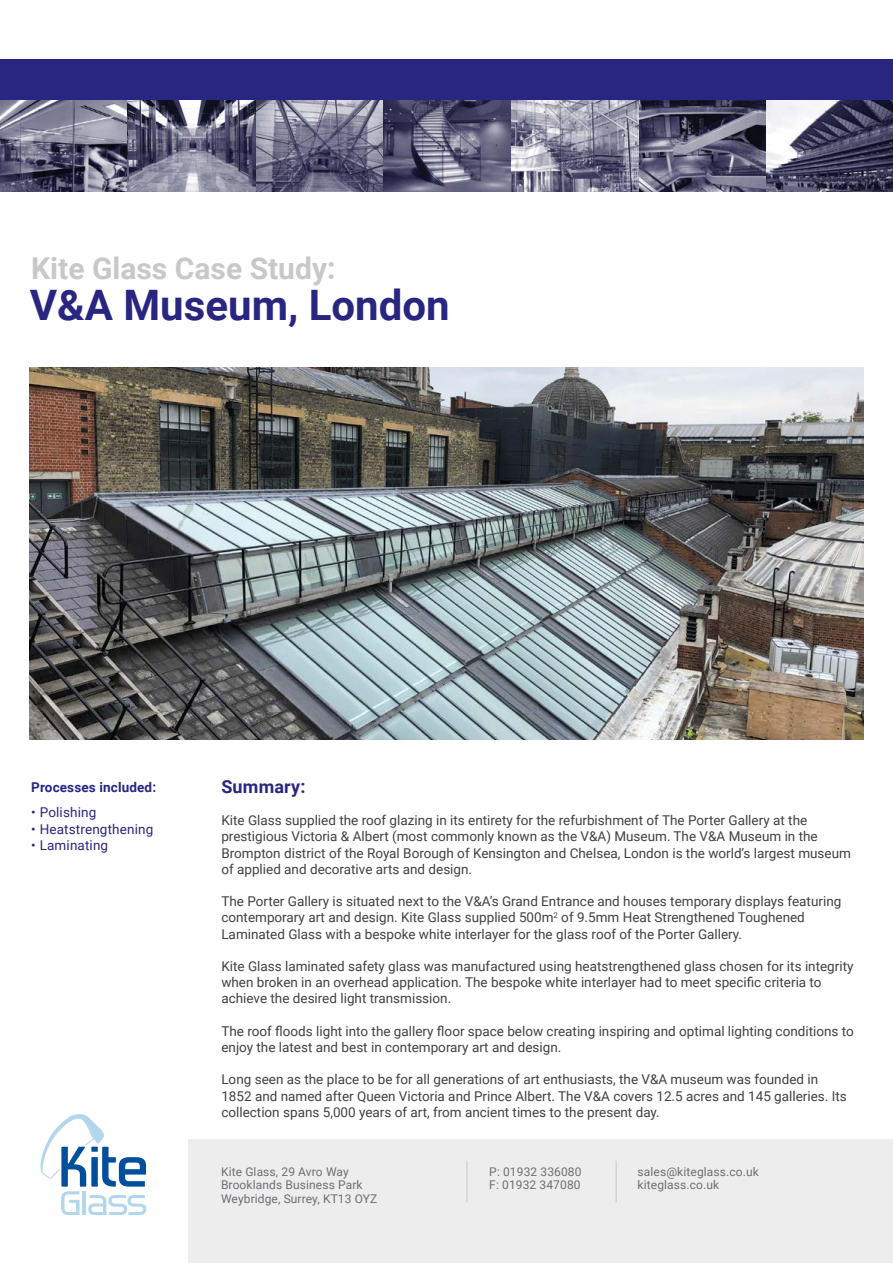
<style>
.page{position:relative;width:893px;height:1263px;background:#fff}
.page>*{position:absolute;margin:0;border:0;box-sizing:border-box;transform-origin:0 0}
.t1{font:700 65.85px "Forgotten Futurist";letter-spacing:-.06em;color:#004f9d;scale:1.17 1}
.t2{font:700 42px "Roboto";color:#292682}
.t3{font:700 30px "Roboto";color:#c7c8ca}
.t4{font:700 18px "Roboto";letter-spacing:.01em;color:#292682}
.t5{font:13.5px/16.2px "Roboto";color:#414042}
.t6{font:13.5px "Roboto";letter-spacing:.01em;color:#292682}
.t7{font:700 13.5px "Roboto";letter-spacing:.01em;color:#292682}
.t8{font:12px/13.5px "Roboto";letter-spacing:.01em;color:#6d6e71}
.s1{color:#282781}
</style>
<div class="page">
<img style="left:30px;top:368px;width:833px;height:372px">
<img style="left:510px;top:100px;width:383px;height:92px">
<svg style="left:638px;top:100px;width:128px;height:92px;background:#58596f"></svg>
<svg style="left:511px;top:100px;width:127px;height:92px;background:#9191a4"></svg>
<svg style="left:383px;top:100px;width:127px;height:92px;background:#5d5d78"></svg>
<svg style="left:255px;top:100px;width:128px;height:92px;background:#76768d"></svg>
<svg style="left:0;top:100px;width:128px;height:92px;background:#727387"></svg>
<div style="left:188px;top:1139px;width:705px;height:124px;background:#ededee"></div>
<hr style="left:466px;top:1161px;width:2px;height:41px;background:#d1d3d4">
<hr style="left:615px;top:1161px;width:2px;height:41px;background:#d1d3d4">
<svg style="left:128px;top:100px;width:127px;height:92px;background:#737388"></svg>
<div style="left:0;top:60px;width:893px;height:40px;background:#292682"></div>
<svg style="left:40px;top:1114px;width:107px;height:101px"></svg>
<h3 class="t3" style="left:31px;top:247px;width:306px">Kite Glass Case Study:</h3>
<h2 class="t2" style="left:30px;top:276px;width:421px">V&amp;A Museum, London</h2>
<p class="t7" style="left:31px;top:778px;width:126px">Processes included:</p>
<p class="t6" style="left:31px;top:803px;width:66px">• Polishing</p>
<p class="t6" style="left:31px;top:819px;width:123px">• Heatstrengthening</p>
<p class="t6" style="left:31px;top:835px;width:78px">• Laminating</p>
<h3 class="t4" style="left:221px;top:774px;width:86px">Summary:</h3>
<p class="t5" style="left:221px;top:812px;width:631px">Kite Glass supplied the roof glazing in its entirety for the refurbishment of The Porter Gallery at the prestigious Victoria &amp; Albert (most commonly known as the V&amp;A) Museum. The V&amp;A Museum in the Brompton district of the Royal Borough of Kensington and Chelsea, London is the world’s largest museum of applied and decorative arts and design.</p>
<p class="t5" style="left:221px;top:893px;width:621px">The Porter Gallery is situated next to the V&amp;A’s Grand Entrance and houses temporary displays featuring contemporary art and design. Kite Glass supplied 500m<sup>2</sup> of 9.5mm Heat Strengthened Toughened<br>Laminated Glass with a bespoke white interlayer for the glass roof of the Porter Gallery.</p>
<p class="t5" style="left:221px;top:957px;width:634px">Kite Glass laminated safety glass was manufactured using heatstrengthened glass chosen for its integrity when broken in an overhead application. The bespoke white interlayer had to meet specific criteria to achieve the desired light transmission.</p>
<p class="t5" style="left:221px;top:1022px;width:634px">The roof floods light into the gallery floor space below creating inspiring and optimal lighting conditions to enjoy the latest and best in contemporary art and design.</p>
<p class="t5" style="left:221px;top:1071px;width:627px">Long seen as the place to be for all generations of art enthusiasts, the V&amp;A museum was founded in<br>1852 and named after Queen Victoria and Prince Albert. The V&amp;A covers 12.5 acres and 145 galleries. Its collection spans 5,000 years of art, from ancient times to the present day.</p>
<h1 class="t1" style="left:57px;top:1138px;width:207px">Kite <span class="s1">Kite</span></h1>
<p class="t8" style="left:221px;top:1164px;width:158px">Kite Glass, 29 Avro Way<br>Brooklands Business Park<br>Weybridge, Surrey, KT13 OYZ</p>
<p class="t8" style="left:489px;top:1164px;width:94px">P: 01932 336080<br>F: 01932 347080</p>
<p class="t8" style="left:638px;top:1164px;width:123px">sales@kiteglass.co.uk kiteglass.co.uk</p>
</div>
